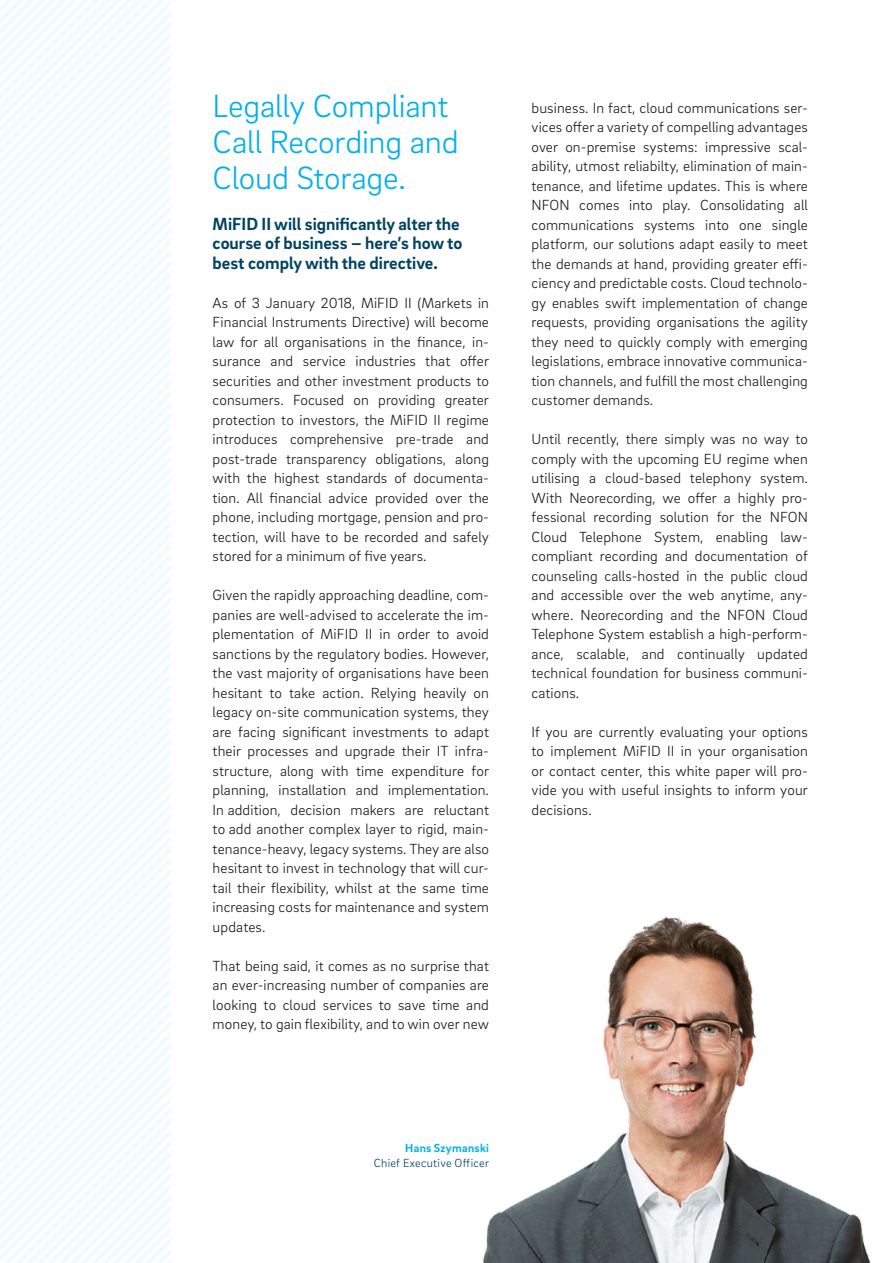
<style>
.page{position:relative;width:893px;height:1263px;background:#fff}
.page>*{position:absolute;margin:0;border:0;box-sizing:border-box;transform-origin:0 0}
.t1{font:300 33px/36px "Brix Sans";letter-spacing:-.005em;color:#00b0eb}
.t2{font:700 18px/19.5px "Brix Sans";color:#004462}
.t3{font:300 15px/19.5px "Brix Sans";letter-spacing:.01em;color:#1a1a18;text-align:justify}
.t4{font:300 12px "Brix Sans";letter-spacing:.02em;color:#004462}
.t5{font:700 12px "Brix Sans";letter-spacing:.025em;color:#00b0eb}
</style>
<div class="page">
<svg style="left:0;top:0;width:170px;height:777px"></svg>
<img style="left:482px;top:916px;width:389px;height:347px">
<h1 class="t1" style="left:213px;top:86px;width:248px">Legally Compliant<br>Call Recording and<br>Cloud Storage.</h1>
<p class="t2" style="left:213px;top:213px;width:251px">MiFID II will significantly alter the course of business – here’s how to best comply with the directive.</p>
<p class="t3" style="left:213px;top:292px;width:278px">As of 3 January 2018, MiFID II (Markets in Financial Instruments Directive) will become law for all organisations in the finance, in&shy;surance and service industries that offer securities and other investment products to consumers. Focused on providing greater protection to investors, the MiFID II regime introduces comprehensive pre-trade and post-trade transparency obligations, along with the highest standards of documenta&shy;tion. All financial advice provided over the phone, including mortgage, pension and pro&shy;tection, will have to be recorded and safely stored for a minimum of five years.</p>
<p class="t3" style="left:213px;top:585px;width:278px">Given the rapidly approaching deadline, com&shy;panies are well-advised to accelerate the im&shy;plementation of MiFID II in order to avoid sanctions by the regulatory bodies. However, the vast majority of organisations have been hesitant to take action. Relying heavily on legacy on-site communication systems, they are facing significant investments to adapt their processes and upgrade their IT infra&shy;structure, along with time expenditure for planning, installation and implementation.<br>In addition, decision makers are reluctant to add another complex layer to rigid, main&shy;tenance-heavy, legacy systems. They are also hesitant to invest in technology that will cur&shy;tail their flexibility, whilst at the same time increasing costs for maintenance and system updates.</p>
<p class="t3" style="left:213px;top:955px;width:278px">That being said, it comes as no surprise that an ever-increasing number of companies are looking to cloud services to save time and money, to gain flexibility, and to win over new</p>
<p class="t3" style="left:531px;top:97px;width:278px">business. In fact, cloud communications ser&shy;vices offer a variety of compelling advantages over on-premise systems: impressive scal&shy;ability, utmost reliabilty, elimination of main&shy;tenance, and lifetime updates. This is where NFON comes into play. Consolidating all communications systems into one single platform, our solutions adapt easily to meet the demands at hand, providing greater effi&shy;ciency and predictable costs. Cloud technolo&shy;gy enables swift implementation of change requests, providing organisations the agility they need to quickly comply with emerging legislations, embrace innovative communica&shy;tion channels, and fulfill the most challenging customer demands.</p>
<p class="t3" style="left:531px;top:429px;width:278px;text-align:left">Until recently, there simply was no way to comply with the upcoming EU regime when utilising a cloud-based telephony system.<br>With Neorecording, we offer a highly pro&shy;fessional recording solution for the NFON Cloud Telephone System, enabling law-- compliant recording and documentation of counseling calls-hosted in the public cloud and accessible over the web anytime, any&shy;where. Neorecording and the NFON Cloud Telephone System establish a high-perform&shy;ance, scalable, and continually updated technical foundation for business communi&shy;cations.</p>
<p class="t3" style="left:531px;top:721px;width:278px">If you are currently evaluating your options to implement MiFID II in your organisation or contact center, this white paper will pro&shy;vide you with useful insights to inform your decisions.</p>
<p class="t5" style="left:405px;top:1139px;width:85px">Hans Szymanski</p>
<p class="t4" style="left:374px;top:1155px;width:117px">Chief Executive Officer</p>
</div>
